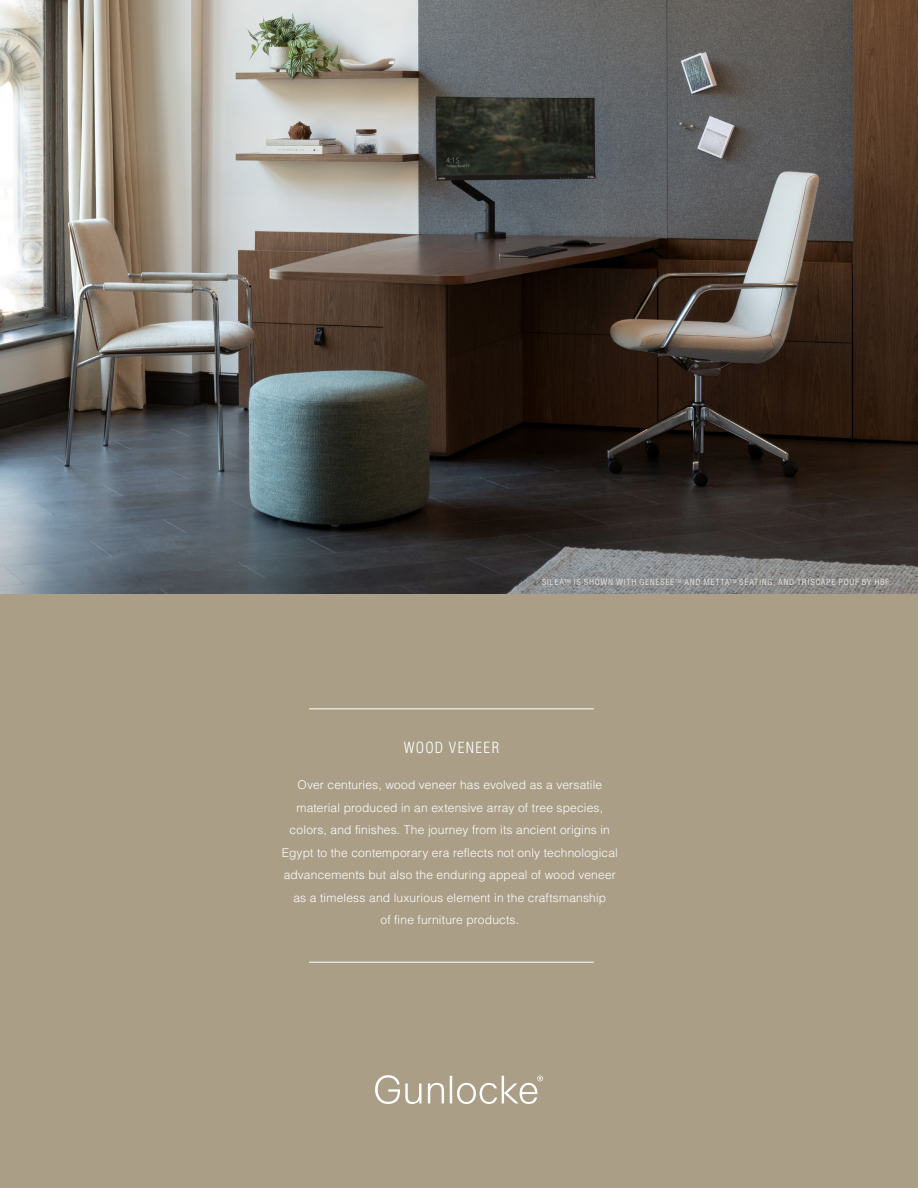
<style>
.page{position:relative;width:918px;height:1188px;background:#fff}
.page>*{position:absolute;margin:0;border:0;box-sizing:border-box;transform-origin:0 0}
.t1{font:300 condensed 15px "Helvetica";letter-spacing:.09em;color:#fff}
.t2{font:300 12px/22.5px "Helvetica LT Pro";letter-spacing:.015em;color:#fff;text-align:center}
.t3{font:condensed 8.25px "Helvetica";letter-spacing:.08em;color:#e7e3de}
</style>
<div class="page">
<img style="left:0;top:0;width:918px;height:397px">
<svg style="left:0;top:397px;width:918px;height:197px;background:#434444"></svg>
<div style="left:0;top:594px;width:918px;height:594px;background:#aa9e87"></div>
<svg style="left:375px;top:1075px;width:168px;height:29px"></svg>
<hr style="left:309px;top:708px;width:285px;height:1px;background:#fff">
<hr style="left:309px;top:962px;width:285px;height:1px;background:#fff">
<p class="t3" style="left:542px;top:577px;width:351px">SILEA<sup>TM</sup> IS SHOWN WITH GENESEE<sup>TM</sup> AND METTA<sup>TM</sup> SEATING, AND TRISCAPE POUF BY HBF.</p>
<p class="t1" style="left:404px;top:738px;width:97px">WOOD VENEER</p>
<p class="t2" style="left:282px;top:774px;width:338px">Over centuries, wood veneer has evolved as a versatile material produced in an extensive array of tree species, colors, and finishes. The journey from its ancient origins in Egypt to the contemporary era reflects not only technological advancements but also the enduring appeal of wood veneer as a timeless and luxurious element in the craftsmanship</p>
<p class="t2" style="left:381px;top:909px;width:140px">of fine furniture products.</p>
</div>
